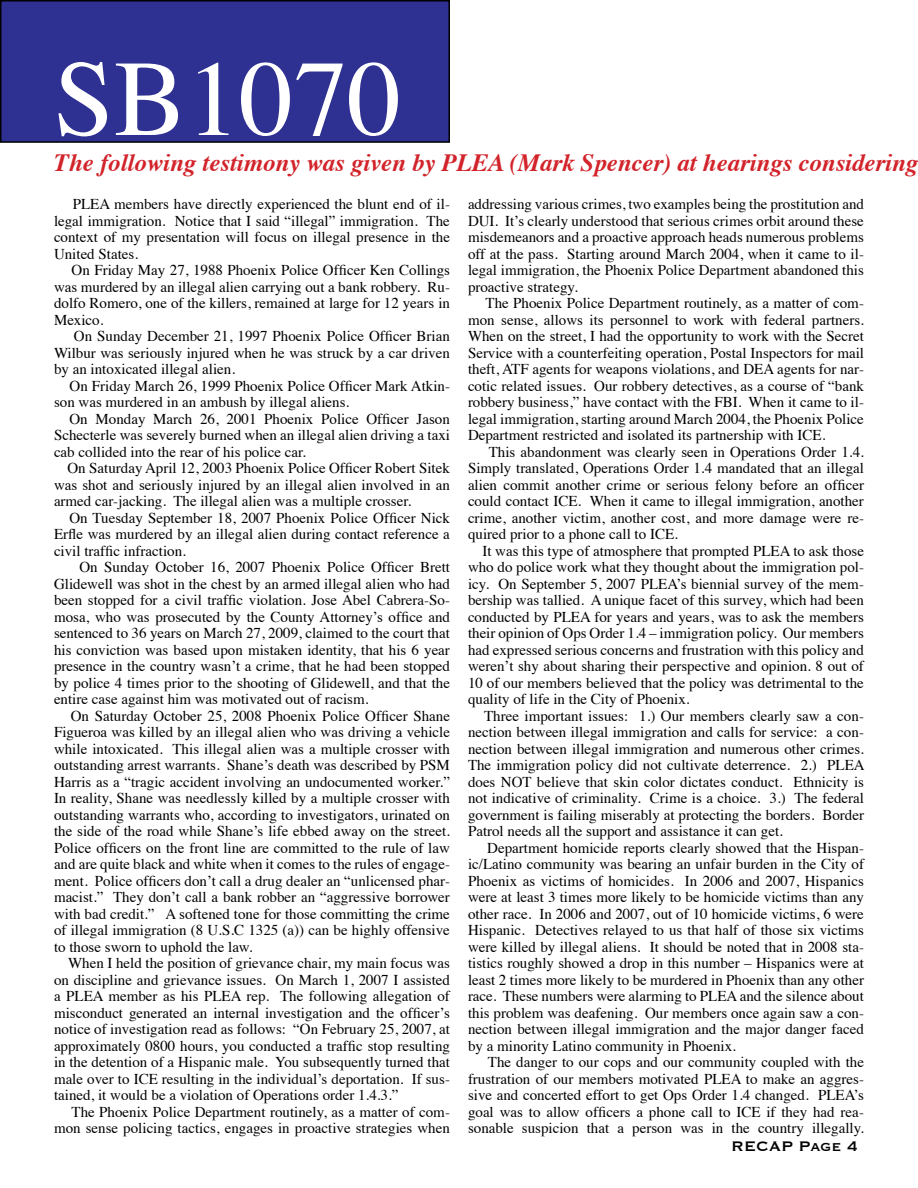
<style>
.page{position:relative;width:918px;height:1188px;background:#fff}
.page>*{position:absolute;margin:0;border:0;box-sizing:border-box;transform-origin:0 0}
.t1{font:108px "Times";color:#fff}
.t2{font:italic 700 24.75px "Times";color:#d2232a}
.t3{font:18px "Copperplate";color:#000}
.t4{font:15px/16.5px "Times";color:#000;text-align:justify}
</style>
<div class="page">
<div style="left:1px;top:1px;width:448px;height:141px;background:#2e3192"></div>
<div style="left:0;top:0;width:450px;height:143px;border:2px solid #000"></div>
<h1 class="t1" style="left:54px;top:-2px;width:350px">SB1070</h1>
<h2 class="t2" style="left:54px;top:139px;width:866px">The following testimony was given by PLEA (Mark Spencer) at hearings considering</h2>
<p class="t4" style="left:54px;top:195px;width:397px;text-indent:19px">PLEA members have directly experienced the blunt end of il&shy;legal immigration. Notice that I said “illegal” immigration. The context of my presentation will focus on illegal presence in the United States.</p>
<p class="t4" style="left:54px;top:261px;width:398px;text-indent:18px">On Friday May 27, 1988 Phoenix Police Officer Ken Collings was murdered by an illegal alien carrying out a bank robbery. Ru&shy;dolfo Romero, one of the killers, remained at large for 12 years in Mexico.</p>
<p class="t4" style="left:54px;top:327px;width:397px;text-indent:20px">On Sunday December 21, 1997 Phoenix Police Officer Brian Wilbur was seriously injured when he was struck by a car driven by an intoxicated illegal alien.</p>
<p class="t4" style="left:54px;top:376px;width:397px;text-indent:16px">On Friday March 26, 1999 Phoenix Police Officer Mark Atkin&shy;son was murdered in an ambush by illegal aliens.</p>
<p class="t4" style="left:54px;top:409px;width:398px;text-indent:15px">On Monday March 26, 2001 Phoenix Police Officer Jason Schecterle was severely burned when an illegal alien driving a taxi cab collided into the rear of his police car.</p>
<p class="t4" style="left:54px;top:459px;width:398px;text-indent:14px">On Saturday April 12, 2003 Phoenix Police Officer Robert Sitek was shot and seriously injured by an illegal alien involved in an armed car-jacking. The illegal alien was a multiple crosser.</p>
<p class="t4" style="left:54px;top:508px;width:397px;text-indent:15px">On Tuesday September 18, 2007 Phoenix Police Officer Nick Erfle was murdered by an illegal alien during contact reference a civil traffic infraction.</p>
<p class="t4" style="left:54px;top:558px;width:398px;text-indent:26px">On Sunday October 16, 2007 Phoenix Police Officer Brett Glidewell was shot in the chest by an armed illegal alien who had been stopped for a civil traffic violation. Jose Abel Cabrera-So&shy;mosa, who was prosecuted by the County Attorney’s office and sentenced to 36 years on March 27, 2009, claimed to the court that his conviction was based upon mistaken identity, that his 6 year presence in the country wasn’t a crime, that he had been stopped by police 4 times prior to the shooting of Glidewell, and that the entire case against him was motivated out of racism.</p>
<p class="t4" style="left:54px;top:706px;width:398px;text-indent:17px">On Saturday October 25, 2008 Phoenix Police Officer Shane Figueroa was killed by an illegal alien who was driving a vehicle while intoxicated. This illegal alien was a multiple crosser with outstanding arrest warrants. Shane’s death was described by PSM Harris as a “tragic accident involving an undocumented worker.” In reality, Shane was needlessly killed by a multiple crosser with outstanding warrants who, according to investigators, urinated on the side of the road while Shane’s life ebbed away on the street.<br>Police officers on the front line are committed to the rule of law and are quite black and white when it comes to the rules of engage&shy;ment. Police officers don’t call a drug dealer an “unlicensed phar&shy;macist.” They don’t call a bank robber an “aggressive borrower with bad credit.” A softened tone for those committing the crime of illegal immigration (8 U.S.C 1325 (a)) can be highly offensive to those sworn to uphold the law.</p>
<p class="t4" style="left:54px;top:954px;width:398px;text-indent:14px">When I held the position of grievance chair, my main focus was on discipline and grievance issues. On March 1, 2007 I assisted a PLEA member as his PLEA rep. The following allegation of misconduct generated an internal investigation and the officer’s notice of investigation read as follows: “On February 25, 2007, at approximately 0800 hours, you conducted a traffic stop resulting in the detention of a Hispanic male. You subsequently turned that male over to ICE resulting in the individual’s deportation. If sus&shy;tained, it would be a violation of Operations order 1.4.3.”</p>
<p class="t4" style="left:54px;top:1102px;width:397px;text-align:right">The Phoenix Police Department routinely, as a matter of com&shy;mon sense policing tactics, engages in proactive strategies when</p>
<p class="t4" style="left:468px;top:195px;width:397px">addressing various crimes, two examples being the prostitution and DUI. It’s clearly understood that serious crimes orbit around these misdemeanors and a proactive approach heads numerous problems off at the pass. Starting around March 2004, when it came to il&shy;legal immigration, the Phoenix Police Department abandoned this proactive strategy.</p>
<p class="t4" style="left:468px;top:294px;width:398px;text-indent:18px">The Phoenix Police Department routinely, as a matter of com&shy;mon sense, allows its personnel to work with federal partners.<br>When on the street, I had the opportunity to work with the Secret Service with a counterfeiting operation, Postal Inspectors for mail theft, ATF agents for weapons violations, and DEA agents for nar&shy;cotic related issues. Our robbery detectives, as a course of “bank robbery business,” have contact with the FBI. When it came to il&shy;legal immigration, starting around March 2004, the Phoenix Police Department restricted and isolated its partnership with ICE.</p>
<p class="t4" style="left:468px;top:442px;width:398px;text-indent:21px">This abandonment was clearly seen in Operations Order 1.4.<br>Simply translated, Operations Order 1.4 mandated that an illegal alien commit another crime or serious felony before an officer could contact ICE. When it came to illegal immigration, another crime, another victim, another cost, and more damage were re&shy;quired prior to a phone call to ICE.</p>
<p class="t4" style="left:468px;top:541px;width:397px;text-indent:15px">It was this type of atmosphere that prompted PLEA to ask those who do police work what they thought about the immigration pol&shy;icy. On September 5, 2007 PLEA’s biennial survey of the mem&shy;bership was tallied. A unique facet of this survey, which had been conducted by PLEA for years and years, was to ask the members their opinion of Ops Order 1.4 – immigration policy. Our members had expressed serious concerns and frustration with this policy and weren’t shy about sharing their perspective and opinion. 8 out of 10 of our members believed that the policy was detrimental to the quality of life in the City of Phoenix.</p>
<p class="t4" style="left:468px;top:706px;width:398px;text-indent:16px">Three important issues: 1.) Our members clearly saw a con&shy;nection between illegal immigration and calls for service: a con&shy;nection between illegal immigration and numerous other crimes.<br>The immigration policy did not cultivate deterrence. 2.) PLEA does NOT believe that skin color dictates conduct. Ethnicity is not indicative of criminality. Crime is a choice. 3.) The federal government is failing miserably at protecting the borders. Border Patrol needs all the support and assistance it can get.</p>
<p class="t4" style="left:468px;top:838px;width:398px;text-indent:19px">Department homicide reports clearly showed that the Hispan&shy;ic/Latino community was bearing an unfair burden in the City of Phoenix as victims of homicides. In 2006 and 2007, Hispanics were at least 3 times more likely to be homicide victims than any other race. In 2006 and 2007, out of 10 homicide victims, 6 were Hispanic. Detectives relayed to us that half of those six victims were killed by illegal aliens. It should be noted that in 2008 sta&shy;tistics roughly showed a drop in this number – Hispanics were at least 2 times more likely to be murdered in Phoenix than any other race. These numbers were alarming to PLEA and the silence about this problem was deafening. Our members once again saw a con&shy;nection between illegal immigration and the major danger faced by a minority Latino community in Phoenix.</p>
<p class="t4" style="left:468px;top:1053px;width:398px;text-indent:20px">The danger to our cops and our community coupled with the frustration of our members motivated PLEA to make an aggres&shy;sive and concerted effort to get Ops Order 1.4 changed. PLEA’s goal was to allow officers a phone call to ICE if they had rea&shy;sonable suspicion that a person was in the country illegally.</p>
<p class="t3" style="left:731px;top:1134px;width:129px">RECAP Page 4</p>
</div>
